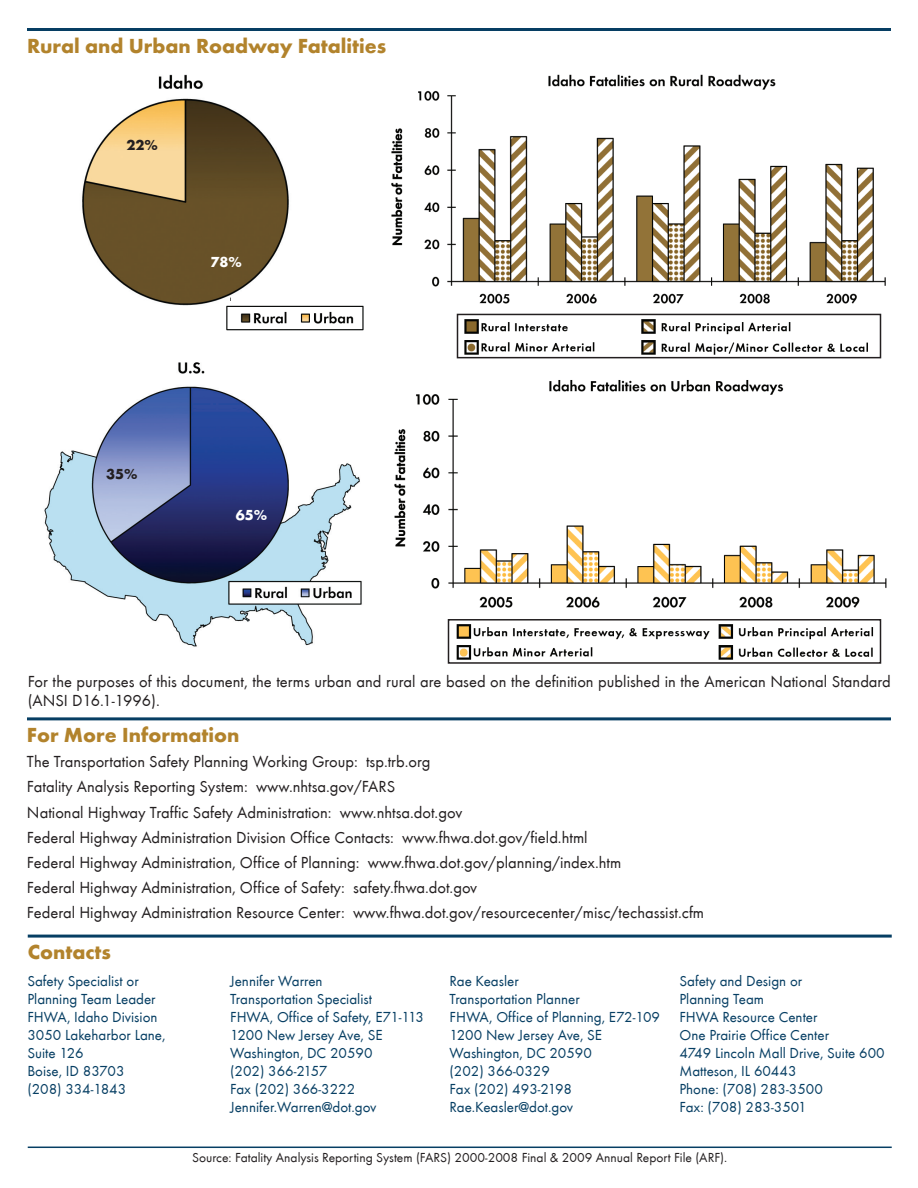
<style>
.page{position:relative;width:918px;height:1188px;background:#fff}
.page>*{position:absolute;margin:0;border:0;box-sizing:border-box;transform-origin:0 0}
.heading2{font:700 21px "Futura T";color:#b2832c}
.body{font:16.5px/19.8px "Futura T";color:#231f20}
.contacts{font:15px/18px "Futura T";color:#063e63}
.contacts-2{font:700 15px "Futura T";color:#231f20}
.contacts-3{font:700 15px "Futura T";color:#fff}
.t1{font:13.5px "Futura T";color:#231f20}
</style>
<div class="page">
<hr style="left:28px;top:1147px;width:864px;height:1px;background:#063e63">
<img style="left:394px;top:380px;width:493px;height:228px">
<img style="left:391px;top:74px;width:495px;height:230px">
<img style="left:82px;top:74px;width:207px;height:232px">
<hr style="left:28px;top:935px;width:864px;height:3px;background:#063e63">
<img style="left:44px;top:362px;width:318px;height:285px">
<img style="left:464px;top:319px;width:404px;height:36px">
<div style="left:457px;top:314px;width:424px;height:44px;border:2px solid #231f20"></div>
<img style="left:456px;top:624px;width:418px;height:36px">
<div style="left:448px;top:619px;width:433px;height:45px;border:2px solid #231f20"></div>
<div style="left:231px;top:296px;width:83px;height:20px;background:#fff"></div>
<div style="left:224px;top:301px;width:144px;height:32px;background:#fff"></div>
<img style="left:226px;top:305px;width:138px;height:26px">
<hr style="left:27px;top:28px;width:864px;height:3px;background:#063e63">
<hr style="left:27px;top:717px;width:864px;height:3px;background:#063e63">
<p class="heading2" style="left:27px;top:33px;width:361px">Rural and Urban Roadway Fatalities</p>
<p class="contacts-2" style="left:126px;top:136px;width:33px">22%</p>
<p class="contacts-3" style="left:211px;top:253px;width:33px">78%</p>
<p class="contacts-2" style="left:106px;top:465px;width:33px">35%</p>
<p class="contacts-3" style="left:236px;top:507px;width:33px">65%</p>
<p class="body" style="left:28px;top:671px;width:865px">For the purposes of this document, the terms urban and rural are based on the definition published in the American National Standard (ANSI D16.1-1996).</p>
<p class="heading2" style="left:27px;top:723px;width:214px">For More Information</p>
<p class="body" style="left:27px;top:752px;width:405px">The Transportation Safety Planning Working Group: tsp.trb.org</p>
<p class="body" style="left:27px;top:777px;width:370px">Fatality Analysis Reporting System: www.nhtsa.gov/FARS</p>
<p class="body" style="left:27px;top:802px;width:437px">National Highway Traffic Safety Administration: www.nhtsa.dot.gov</p>
<p class="body" style="left:27px;top:828px;width:562px">Federal Highway Administration Division Office Contacts: www.fhwa.dot.gov/field.html</p>
<p class="body" style="left:27px;top:853px;width:596px">Federal Highway Administration, Office of Planning: www.fhwa.dot.gov/planning/index.htm</p>
<p class="body" style="left:27px;top:878px;width:452px">Federal Highway Administration, Office of Safety: safety.fhwa.dot.gov</p>
<p class="body" style="left:27px;top:903px;width:679px">Federal Highway Administration Resource Center: www.fhwa.dot.gov/resourcecenter/misc/techassist.cfm</p>
<p class="heading2" style="left:28px;top:940px;width:85px">Contacts</p>
<p class="contacts" style="left:27px;top:972px;width:113px">Safety Specialist or</p>
<p class="contacts" style="left:27px;top:990px;width:130px">Planning Team Leader</p>
<p class="contacts" style="left:27px;top:1008px;width:132px">FHWA, Idaho Division</p>
<p class="contacts" style="left:27px;top:1026px;width:140px">3050 Lakeharbor Lane,<br>Suite 126</p>
<p class="contacts" style="left:27px;top:1062px;width:99px">Boise, ID 83703</p>
<p class="contacts" style="left:27px;top:1080px;width:100px">(208) 334-1843</p>
<p class="contacts" style="left:230px;top:972px;width:94px">Jennifer Warren</p>
<p class="contacts" style="left:230px;top:990px;width:143px">Transportation Specialist</p>
<p class="contacts" style="left:230px;top:1008px;width:195px">FHWA, Office of Safety, E71-113</p>
<p class="contacts" style="left:230px;top:1026px;width:154px">1200 New Jersey Ave, SE</p>
<p class="contacts" style="left:230px;top:1044px;width:144px">Washington, DC 20590</p>
<p class="contacts" style="left:230px;top:1062px;width:99px">(202) 366-2157</p>
<p class="contacts" style="left:230px;top:1080px;width:127px">Fax (202) 366-3222</p>
<p class="contacts" style="left:230px;top:1098px;width:148px">Jennifer.Warren@dot.gov</p>
<p class="contacts" style="left:450px;top:972px;width:71px">Rae Keasler</p>
<p class="contacts" style="left:450px;top:990px;width:132px">Transportation Planner</p>
<p class="contacts" style="left:450px;top:1008px;width:212px">FHWA, Office of Planning, E72-109</p>
<p class="contacts" style="left:450px;top:1026px;width:154px">1200 New Jersey Ave, SE</p>
<p class="contacts" style="left:450px;top:1044px;width:144px">Washington, DC 20590</p>
<p class="contacts" style="left:450px;top:1062px;width:102px">(202) 366-0329</p>
<p class="contacts" style="left:450px;top:1080px;width:124px">Fax (202) 493-2198</p>
<p class="contacts" style="left:450px;top:1098px;width:125px">Rae.Keasler@dot.gov</p>
<p class="contacts" style="left:679px;top:972px;width:124px">Safety and Design or</p>
<p class="contacts" style="left:679px;top:990px;width:86px">Planning Team</p>
<p class="contacts" style="left:679px;top:1008px;width:140px">FHWA Resource Center</p>
<p class="contacts" style="left:679px;top:1026px;width:151px">One Prairie Office Center</p>
<p class="contacts" style="left:679px;top:1044px;width:207px">4749 Lincoln Mall Drive, Suite 600</p>
<p class="contacts" style="left:679px;top:1062px;width:119px">Matteson, IL 60443</p>
<p class="contacts" style="left:679px;top:1080px;width:145px">Phone: (708) 283-3500</p>
<p class="contacts" style="left:679px;top:1098px;width:129px">Fax: (708) 283-3501</p>
<p class="t1" style="left:192px;top:1150px;width:537px">Source: Fatality Analysis Reporting System (FARS) 2000-2008 Final &amp; 2009 Annual Report File (ARF).</p>
</div>
